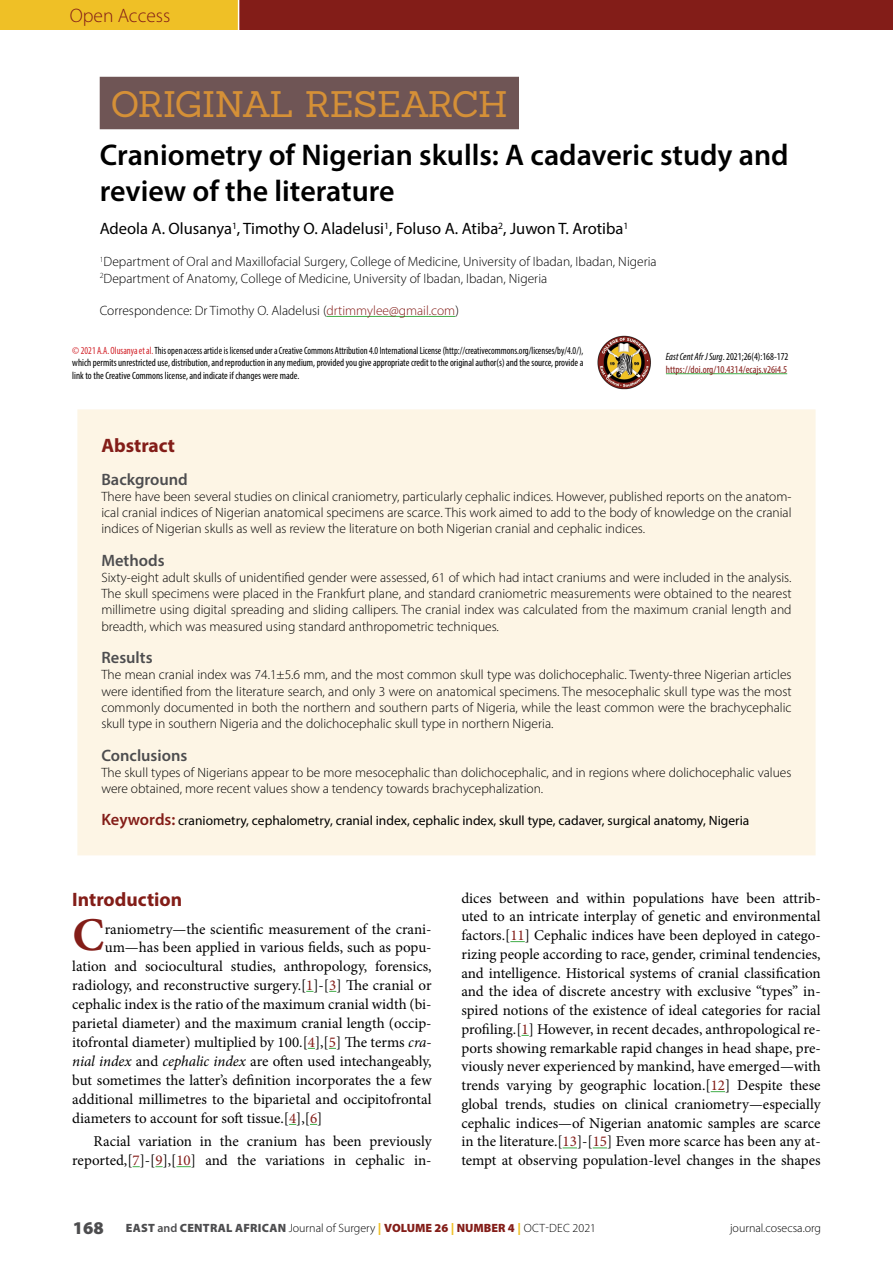
<style>
.page{position:relative;width:893px;height:1263px;background:#fff}
.page>*{position:absolute;margin:0;border:0;box-sizing:border-box;transform-origin:0 0}
.ECAJS_Opening_Dropca{font:700 46.95px "Minion Pro";color:#831d18}
.ECAJS_Article_Type_H{font:36px "Sanchez";letter-spacing:-.02em;color:#d59037}
.ECAJS_Article_Title{font:600 30px/36px "Myriad Pro";color:#000}
.ECAJS_Heading_1{font:700 19.5px "Myriad Pro";color:#831d18}
.t1{font:300 19.5px "Myriad Pro";color:#831d18}
.ECAJS_Author_Name{font:16.5px "Myriad Pro";color:#000}
.ECAJS_Abstract_Headi{font:600 16.5px "Myriad Pro";color:#4d4d4f}
.ECAJS_Body_Text_Inde{font:15px/18.8px "Minion Pro";color:#000;text-align:right}
.ECAJS_Opening_Dropca-2{font:15px "Minion Pro";color:#000}
.ECAJS_Abstract_Text{font:300 13.5px/16.2px "Myriad Pro";color:#000;text-align:justify}
.ECAJS_Author_Institu{font:300 13.5px "Myriad Pro";color:#000}
.ECAJS_Keywords{font:13.5px "Myriad Pro";color:#000}
.t2{font:300 12px "Myriad Pro";color:#000}
.ECAJS_Copyright_Text{font:condensed 10.5px/12.6px "Myriad Pro";color:#000;text-align:justify;scale:.92 1}
.ECAJS_Copyright_Text-2{font:condensed 10.5px "Myriad Pro";color:#831d18}
.ECAJS_Copyright_Text-3{font:condensed 10.5px "Myriad Pro";color:#000;scale:.96 1}
.s1{color:#831d18}
.s2{color:#d2232a}
.s3{font-style:italic}
.s4{font-weight:600;font-size:16.5px;color:#831d18}
.s5{font-weight:900;font-size:18px;color:#4d4d4f}
.s6{font-weight:900;color:#4d4d4f}
.s7{font-weight:600;color:#4d4d4f}
.s8{font-weight:900;color:#efc026}
.s9{font-weight:900;color:#831d18}
</style>
<div class="page">
<div style="left:239px;top:0;width:654px;height:30px;background:#831d18"></div>
<div style="left:0;top:0;width:238px;height:30px;background:#efc026"></div>
<div style="left:77px;top:409px;width:739px;height:447px;background:#fdf5e5"></div>
<div style="left:100px;top:77px;width:419px;height:52px;background:#6f5555"></div>
<hr style="left:327px;top:316px;width:128px;height:1px;background:#41ad49">
<hr style="left:666px;top:373px;width:121px;height:1px;background:#41ad49">
<img style="left:598px;top:335px;width:53px;height:54px">
<svg style="left:176px;top:1166px;width:15px;height:1px"></svg>
<svg style="left:510px;top:941px;width:15px;height:1px"></svg>
<svg style="left:711px;top:1091px;width:14px;height:1px"></svg>
<svg style="left:563px;top:1147px;width:14px;height:1px"></svg>
<svg style="left:593px;top:1147px;width:14px;height:1px"></svg>
<h3 class="t1" style="left:70px;top:4px;width:102px">Open Access</h3>
<p class="ECAJS_Article_Type_H" style="left:111px;top:80px;width:398px">ORIGINAL RESEARCH</p>
<p class="ECAJS_Article_Title" style="left:100px;top:136px;width:690px">Craniometry of Nigerian skulls: A cadaveric study and review of the literature</p>
<p class="ECAJS_Author_Name" style="left:100px;top:218px;width:530px">Adeola A. Olusanya<sup>1</sup>, Timothy O. Aladelusi<sup>1</sup>, Foluso A. Atiba<sup>2</sup>, Juwon T. Arotiba<sup>1</sup></p>
<p class="ECAJS_Author_Institu" style="left:100px;top:254px;width:559px"><sup>1</sup>Department of Oral and Maxillofacial Surgery, College of Medicine, University of Ibadan, Ibadan, Nigeria</p>
<p class="ECAJS_Author_Institu" style="left:100px;top:270px;width:449px"><sup>2</sup>Department of Anatomy, College of Medicine, University of Ibadan, Ibadan, Nigeria</p>
<p class="ECAJS_Author_Institu" style="left:100px;top:302px;width:361px">Correspondence: Dr Timothy O. Aladelusi (<span class="s1">drtimmylee@gmail.com</span>)</p>
<p class="ECAJS_Copyright_Text" style="left:72px;top:344px;width:557px"><span class="s2">©2021 A.A. Olusanya et al.</span> This open access article is licensed under a Creative Commons Attribution 4.0 International License (http://creativecommons.org/licenses/by/4.0/), which permits unrestricted use, distribution, and reproduction in any medium, provided you give appropriate credit to the original author(s) and the source, provide a link to the Creative Commons license, and indicate if changes were made.</p>
<p class="ECAJS_Copyright_Text-3" style="left:666px;top:350px;width:129px"><span class="s3">East Cent Afr J Surg</span>. 2021;26(4):168-172</p>
<p class="ECAJS_Copyright_Text-2" style="left:666px;top:363px;width:123px">https://doi.org/10.4314/ecajs.v26i4.5</p>
<p class="ECAJS_Heading_1" style="left:101px;top:433px;width:75px">Abstract</p>
<p class="ECAJS_Abstract_Headi" style="left:101px;top:469px;width:88px">Background</p>
<p class="ECAJS_Abstract_Text" style="left:101px;top:488px;width:692px">There have been several studies on clinical craniometry, particularly cephalic indices. However, published reports on the anatom&shy;ical cranial indices of Nigerian anatomical specimens are scarce. This work aimed to add to the body of knowledge on the cranial indices of Nigerian skulls as well as review the literature on both Nigerian cranial and cephalic indices.</p>
<p class="ECAJS_Abstract_Headi" style="left:101px;top:550px;width:65px">Methods</p>
<p class="ECAJS_Abstract_Text" style="left:101px;top:569px;width:692px">Sixty-eight adult skulls of unidentified gender were assessed, 61 of which had intact craniums and were included in the analysis.<br>The skull specimens were placed in the Frankfurt plane, and standard craniometric measurements were obtained to the nearest millimetre using digital spreading and sliding callipers. The cranial index was calculated from the maximum cranial length and breadth, which was measured using standard anthropometric techniques.</p>
<p class="ECAJS_Abstract_Headi" style="left:101px;top:647px;width:53px">Results</p>
<p class="ECAJS_Abstract_Text" style="left:101px;top:667px;width:692px">The mean cranial index was 74.1±5.6 mm, and the most common skull type was dolichocephalic. Twenty-three Nigerian articles were identified from the literature search, and only 3 were on anatomical specimens. The mesocephalic skull type was the most commonly documented in both the northern and southern parts of Nigeria, while the least common were the brachycephalic skull type in southern Nigeria and the dolichocephalic skull type in northern Nigeria.</p>
<p class="ECAJS_Abstract_Headi" style="left:101px;top:744px;width:87px">Conclusions</p>
<p class="ECAJS_Abstract_Text" style="left:101px;top:764px;width:692px">The skull types of Nigerians appear to be more mesocephalic than dolichocephalic, and in regions where dolichocephalic values were obtained, more recent values show a tendency towards brachycephalization.</p>
<p class="ECAJS_Keywords" style="left:101px;top:813px;width:649px"><span class="s4">Keywords:</span> craniometry, cephalometry, cranial index, cephalic index, skull type, cadaver, surgical anatomy, Nigeria</p>
<p class="ECAJS_Heading_1" style="left:72px;top:887px;width:111px">Introduction</p>
<p class="ECAJS_Opening_Dropca" style="left:73px;top:901px;width:33px">C</p>
<p class="ECAJS_Opening_Dropca-2" style="left:105px;top:919px;width:328px">raniometry—the scientific measurement of the crani-</p>
<p class="ECAJS_Opening_Dropca-2" style="left:105px;top:937px;width:328px">um—has been applied in various fields, such as popu-</p>
<p class="ECAJS_Opening_Dropca-2" style="left:72px;top:956px;width:361px">lation and sociocultural studies, anthropology, forensics,</p>
<p class="ECAJS_Opening_Dropca-2" style="left:72px;top:975px;width:361px">radiology, and reconstructive surgery.[<span class="s1">1</span>]-[<span class="s1">3</span>] The cranial or</p>
<p class="ECAJS_Opening_Dropca-2" style="left:72px;top:994px;width:361px">cephalic index is the ratio of the maximum cranial width (bi-</p>
<p class="ECAJS_Opening_Dropca-2" style="left:72px;top:1013px;width:361px">parietal diameter) and the maximum cranial length (occip-</p>
<p class="ECAJS_Opening_Dropca-2" style="left:72px;top:1032px;width:361px">itofrontal diameter) multiplied by 100.[<span class="s1">4</span>],[<span class="s1">5</span>] The terms <span class="s3">cra-</span></p>
<p class="ECAJS_Opening_Dropca-2" style="left:72px;top:1051px;width:361px"><span class="s3">nial index</span> and <span class="s3">cephalic index</span> are often used intechangeably,</p>
<p class="ECAJS_Opening_Dropca-2" style="left:72px;top:1070px;width:361px">but sometimes the latter’s definition incorporates the a few</p>
<p class="ECAJS_Opening_Dropca-2" style="left:72px;top:1089px;width:361px">additional millimetres to the biparietal and occipitofrontal</p>
<p class="ECAJS_Opening_Dropca-2" style="left:72px;top:1108px;width:252px">diameters to account for soft tissue.[<span class="s1">4</span>],[<span class="s1">6</span>]</p>
<p class="ECAJS_Body_Text_Inde" style="left:72px;top:1132px;width:361px">Racial variation in the cranium has been previously reported,[<span class="s1">7</span>]-[<span class="s1">9</span>],[<span class="s1">10</span>] and the variations in cephalic in-</p>
<p class="ECAJS_Body_Text_Inde" style="left:461px;top:888px;width:361px;text-align:justify">dices between and within populations have been attrib&shy;uted to an intricate interplay of genetic and environmental factors.[<span class="s1">11</span>] Cephalic indices have been deployed in catego&shy;rizing people according to race, gender, criminal tendencies, and intelligence. Historical systems of cranial classification and the idea of discrete ancestry with exclusive “types” in&shy;spired notions of the existence of ideal categories for racial profiling.[<span class="s1">1</span>] However, in recent decades, anthropological re&shy;ports showing remarkable rapid changes in head shape, pre&shy;viously never experienced by mankind, have emerged—with trends varying by geographic location.[<span class="s1">12</span>] Despite these global trends, studies on clinical craniometry—especially cephalic indices—of Nigerian anatomic samples are scarce in the literature.[<span class="s1">13</span>]-[<span class="s1">15</span>] Even more scarce has been any at&shy;tempt at observing population-level changes in the shapes</p>
<p class="t2" style="left:73px;top:1221px;width:525px"><span class="s5">168</span> <span class="s6">EAST</span> <span class="s7">and</span> <span class="s6">CENTRAL AFRICAN</span> Journal of Surgery <span class="s8">|</span> <span class="s9">VOLUME 26</span> <span class="s8">|</span> <span class="s9">NUMBER 4</span> <span class="s8">|</span> OCT-DEC 2021</p>
<p class="t2" style="left:730px;top:1221px;width:93px">journal.cosecsa.org</p>
</div>
